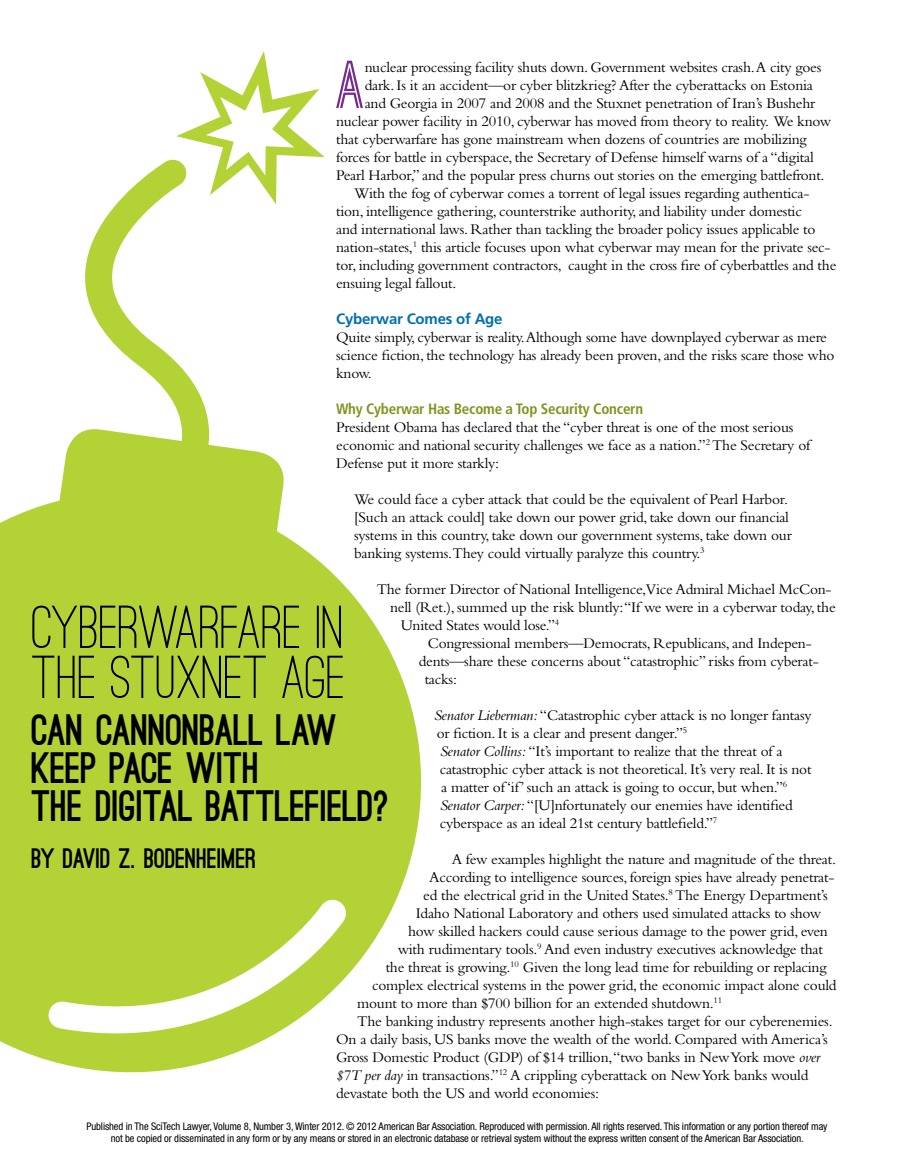
<style>
.page{position:relative;width:905px;height:1175px;background:#fff}
.page>*{position:absolute;margin:0;border:0;box-sizing:border-box;transform-origin:0 0}
.t1{font:700 64.2px "Ostrich Sans";color:#752b90}
.t2{font:500 62.7px/50.1px "Ostrich Sans";letter-spacing:-.005em;color:#000}
.t3{font:900 41.7px/38.1px "Ostrich Sans";letter-spacing:-.01em;color:#000}
.t4{font:900 26.7px "Ostrich Sans";letter-spacing:-.01em;color:#000}
.t5{font:15.3px/18px "Bembo Std";letter-spacing:-.015em;color:#000}
.t6{font:15.3px "Bembo Std";letter-spacing:.07em;color:#000}
.t7{font:700 condensed 15px "Frutiger LT Std";letter-spacing:-.015em;color:#80951f}
.t8{font:700 15px "Frutiger LT Std";letter-spacing:-.015em;color:#0070ad}
.t9{font:condensed 10.5px/12px "Helvetica Neue LT Std";letter-spacing:-.01em;color:#000;text-align:center}
.s1{font-style:italic}
</style>
<div class="page">
<svg style="left:0;top:537px;width:422px;height:536px;fill:#b3d235"></svg>
<div style="left:49px;top:456px;width:238px;height:147px;background:#b3d235"></div>
<svg style="left:0;top:159px;width:270px;height:415px"></svg>
<svg style="left:31px;top:886px;width:328px;height:160px"></svg>
<svg style="left:176px;top:51px;width:149px;height:153px"></svg>
<h1 class="t1" style="left:335px;top:61px;width:32px">A</h1>
<p class="t5" style="left:364px;top:58px;width:458px">nuclear processing facility shuts down. Government websites crash. A city goes</p>
<p class="t5" style="left:364px;top:76px;width:450px">dark. Is it an accident—or cyber blitzkrieg? After the cyberattacks on Estonia</p>
<p class="t5" style="left:364px;top:94px;width:452px">and Georgia in 2007 and 2008 and the Stuxnet penetration of Iran’s Bushehr</p>
<p class="t5" style="left:336px;top:112px;width:496px">nuclear power facility in 2010, cyberwar has moved from theory to reality. We know</p>
<p class="t5" style="left:336px;top:130px;width:472px">that cyberwarfare has gone mainstream when dozens of countries are mobilizing</p>
<p class="t5" style="left:336px;top:148px;width:479px">forces for battle in cyberspace, the Secretary of Defense himself warns of a “digital</p>
<p class="t5" style="left:336px;top:166px;width:490px">Pearl Harbor,” and the popular press churns out stories on the emerging battlefront.</p>
<p class="t5" style="left:354px;top:184px;width:457px">With the fog of cyberwar comes a torrent of legal issues regarding authentica-</p>
<p class="t5" style="left:336px;top:202px;width:467px">tion, intelligence gathering, counterstrike authority, and liability under domestic</p>
<p class="t5" style="left:336px;top:220px;width:481px">and international laws. Rather than tackling the broader policy issues applicable to</p>
<p class="t5" style="left:336px;top:238px;width:496px">nation-states,<sup>1</sup> this article focuses upon what cyberwar may mean for the private sec-</p>
<p class="t5" style="left:336px;top:256px;width:502px">tor, including government contractors, caught in the cross fire of cyberbattles and the</p>
<p class="t5" style="left:336px;top:274px;width:122px">ensuing legal fallout.</p>
<p class="t8" style="left:336px;top:310px;width:168px">Cyberwar Comes of Age</p>
<p class="t5" style="left:336px;top:328px;width:500px">Quite simply, cyberwar is reality. Although some have downplayed cyberwar as mere science fiction, the technology has already been proven, and the risks scare those who know.</p>
<p class="t7" style="left:336px;top:400px;width:308px">Why Cyberwar Has Become a Top Security Concern</p>
<p class="t5" style="left:336px;top:418px;width:477px">President Obama has declared that the “cyber threat is one of the most serious economic and national security challenges we face as a nation.”<sup>2</sup> The Secretary of<br>Defense put it more starkly:</p>
<p class="t5" style="left:354px;top:490px;width:439px">We could face a cyber attack that could be the equivalent of Pearl Harbor. [Such an attack could] take down our power grid, take down our financial systems in this country, take down our government systems, take down our banking systems.They could virtually paralyze this country.<sup>3</sup></p>
<p class="t5" style="left:376px;top:580px;width:456px">The former Director of National Intelligence,Vice Admiral Michael McCon-</p>
<p class="t5" style="left:390px;top:598px;width:447px">nell (Ret.), summed up the risk bluntly:“If we were in a cyberwar today, the</p>
<p class="t5" style="left:400px;top:616px;width:160px">United States would lose.”<sup>4</sup></p>
<p class="t5" style="left:427px;top:634px;width:385px">Congressional members—Democrats, Republicans, and Indepen-</p>
<p class="t5" style="left:418px;top:652px;width:401px">dents—share these concerns about “catastrophic” risks from cyberat-</p>
<p class="t5" style="left:424px;top:670px;width:34px">tacks:</p>
<p class="t5" style="left:433px;top:706px;width:379px"><span class="s1">Senator Lieberman:</span> “Catastrophic cyber attack is no longer fantasy or fiction. It is a clear and present danger.”<sup>5<br></sup><span class="s1">Senator Collins:</span> “It’s important to realize that the threat of a catastrophic cyber attack is not theoretical. It’s very real. It is not a matter of ‘if’ such an attack is going to occur, but when.”<sup>6<br></sup><span class="s1">Senator Carper:</span> “[U]nfortunately our enemies have identified cyberspace as an ideal 21st century battlefield.”<sup>7</sup></p>
<p class="t5" style="left:451px;top:850px;width:386px">A few examples highlight the nature and magnitude of the threat.</p>
<p class="t5" style="left:429px;top:868px;width:407px">According to intelligence sources, foreign spies have already penetrat-</p>
<p class="t5" style="left:423px;top:886px;width:406px">ed the electrical grid in the United States.<sup>8</sup> The Energy Department’s</p>
<p class="t5" style="left:415px;top:904px;width:407px">Idaho National Laboratory and others used simulated attacks to show</p>
<p class="t5" style="left:408px;top:922px;width:421px">how skilled hackers could cause serious damage to the power grid, even</p>
<p class="t5" style="left:397px;top:940px;width:426px">with rudimentary tools.<sup>9</sup> And even industry executives acknowledge that</p>
<p class="t5" style="left:385px;top:958px;width:442px">the threat is growing.<sup>10</sup> Given the long lead time for rebuilding or replacing</p>
<p class="t6" style="left:372px;top:976px;width:466px">complex electrical systems in the power grid, the economic impact alone could</p>
<p class="t5" style="left:357px;top:994px;width:366px">mount to more than $700 billion for an extended shutdown.<sup>11</sup></p>
<p class="t5" style="left:357px;top:1012px;width:477px">The banking industry represents another high-stakes target for our cyberenemies.</p>
<p class="t5" style="left:336px;top:1030px;width:493px">On a daily basis, US banks move the wealth of the world. Compared with America’s</p>
<p class="t5" style="left:336px;top:1048px;width:485px">Gross Domestic Product (GDP) of $14 trillion,“two banks in New York move <span class="s1">over</span></p>
<p class="t5" style="left:336px;top:1066px;width:474px"><span class="s1">$7T per day</span> in transactions.”<sup>12</sup> A crippling cyberattack on New York banks would</p>
<p class="t5" style="left:336px;top:1084px;width:264px">devastate both the US and world economies:</p>
<h2 class="t2" style="left:32px;top:601px;width:315px">CYBERWARFARE IN<br>THE STUXNET AGE</h2>
<h3 class="t3" style="left:32px;top:712px;width:359px">CAN CANNONBALL LAW<br>KEEP PACE WITH<br>THE DIGITAL BATTLEFIELD?</h3>
<h3 class="t4" style="left:32px;top:848px;width:226px">BY DAVID Z. BODENHEIMER</h3>
<p class="t9" style="left:86px;top:1120px;width:742px">Published in The SciTech Lawyer, Volume 8, Number 3, Winter 2012. © 2012 American Bar Association. Reproduced with permission. All rights reserved. This information or any portion thereof may not be copied or disseminated in any form or by any means or stored in an electronic database or retrieval system without the express written consent of the American Bar Association.</p>
</div>
